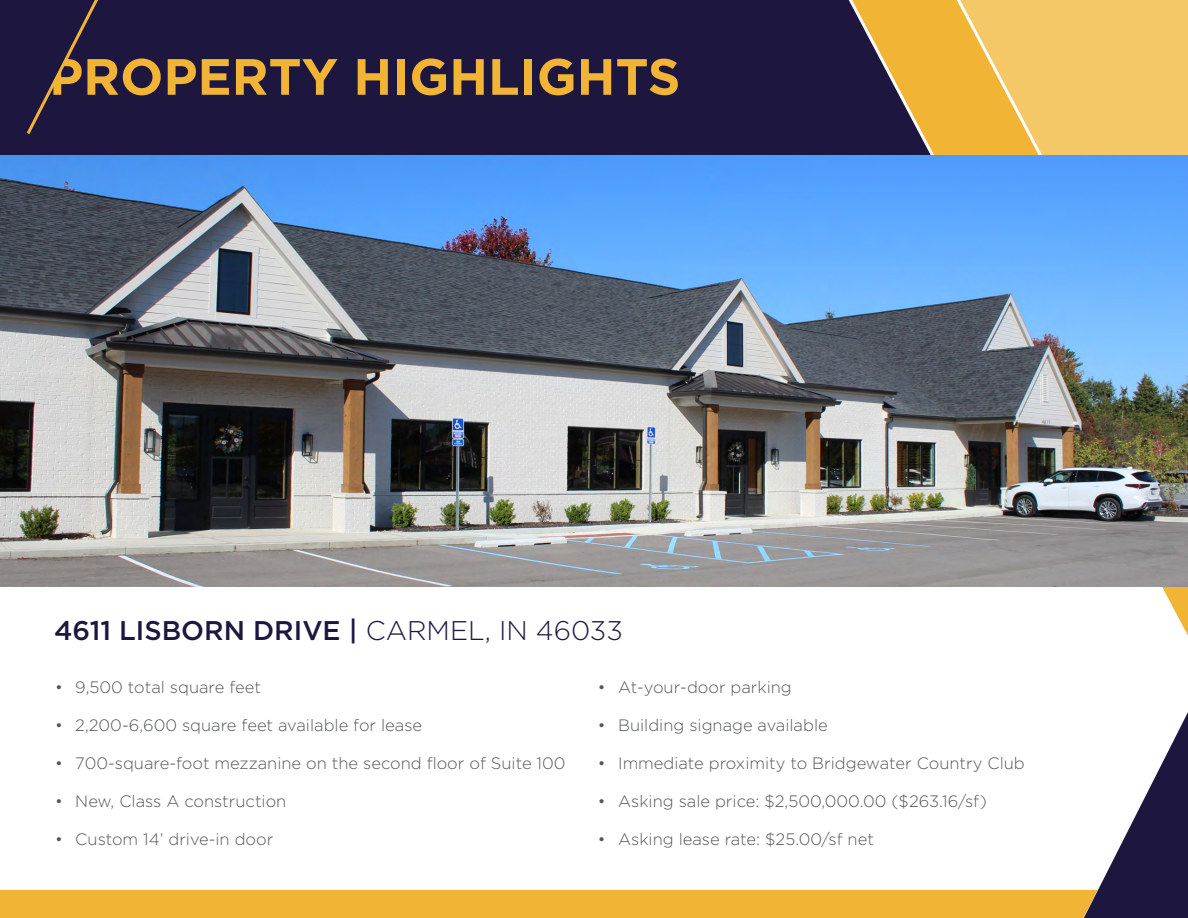
<style>
.page{position:relative;width:1188px;height:918px;background:#fff}
.page>*{position:absolute;margin:0;border:0;box-sizing:border-box;transform-origin:0 0}
.t1{font:700 51px "Gotham";color:#f1b434}
.t2{font:500 27px "Gotham";color:#1d1740}
.t3{font:300 16.5px "Gotham";color:#545859}
.s1{font-weight:300}
</style>
<div class="page">
<div style="left:0;top:0;width:1188px;height:156px;background:#1d1740"></div>
<svg style="left:26px;top:0;width:72px;height:134px"></svg>
<svg style="left:790px;top:0;width:108px;height:587px"></svg>
<svg style="left:898px;top:0;width:290px;height:636px"></svg>
<img style="left:0;top:156px;width:1188px;height:430px">
<svg style="left:0;top:712px;width:1188px;height:206px"></svg>
<h1 class="t1" style="left:49px;top:43px;width:633px">PROPERTY HIGHLIGHTS</h1>
<h2 class="t2" style="left:54px;top:613px;width:570px">4611 LISBORN DRIVE | <span class="s1">CARMEL, IN 46033</span></h2>
<p class="t3" style="left:55px;top:676px;width:208px">• 9,500 total square feet</p>
<p class="t3" style="left:55px;top:714px;width:369px">• 2,200-6,600 square feet available for lease</p>
<p class="t3" style="left:55px;top:752px;width:512px">• 700-square-foot mezzanine on the second floor of Suite 100</p>
<p class="t3" style="left:55px;top:790px;width:233px">• New, Class A construction</p>
<p class="t3" style="left:55px;top:828px;width:220px">• Custom 14’ drive-in door</p>
<p class="t3" style="left:598px;top:676px;width:195px">• At-your-door parking</p>
<p class="t3" style="left:598px;top:714px;width:231px">• Building signage available</p>
<p class="t3" style="left:598px;top:752px;width:428px">• Immediate proximity to Bridgewater Country Club</p>
<p class="t3" style="left:598px;top:790px;width:390px">• Asking sale price: $2,500,000.00 ($263.16/sf)</p>
<p class="t3" style="left:598px;top:828px;width:278px">• Asking lease rate: $25.00/sf net</p>
</div>
